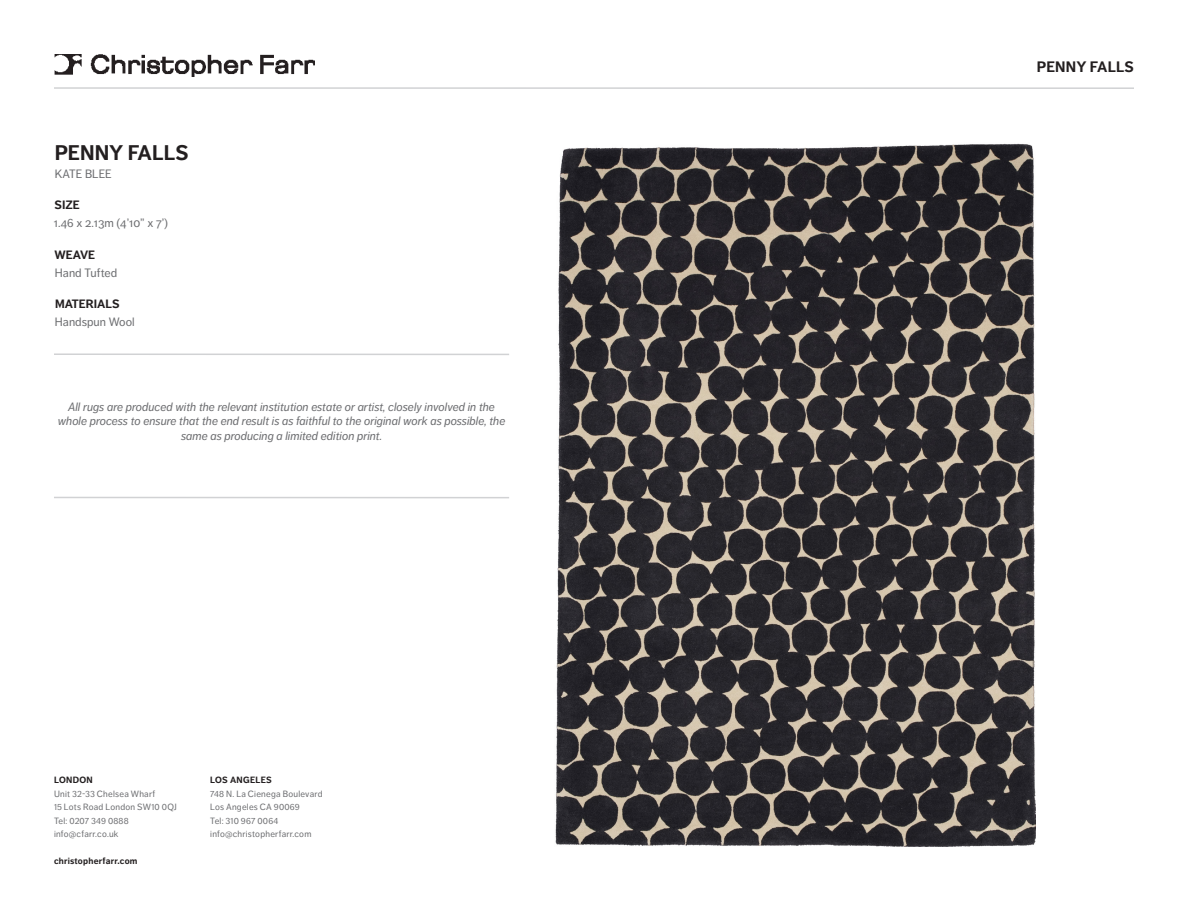
<style>
.page{position:relative;width:1188px;height:918px;background:#fff}
.page>*{position:absolute;margin:0;border:0;box-sizing:border-box;transform-origin:0 0}
.t1{font:700 21px "Dagny OT";color:#231f20}
.t2{font:700 15px "Dagny OT";letter-spacing:.005em;color:#231f20}
.t3{font:italic 12px/14.4px "Dagny OT";color:#6c6d70;text-align:center}
.t4{font:12px/18px "Dagny OT";color:#6c6d70}
.t5{font:9px/13.5px "Dagny OT";letter-spacing:.025em;color:#6c6d70}
.t6{font:700 9px "Dagny OT";letter-spacing:.025em;color:#231f20}
.s1{font-weight:700;color:#231f20}
</style>
<div class="page">
<img style="left:54px;top:54px;width:261px;height:23px">
<hr style="left:54px;top:87px;width:1080px;height:2px;background:#d1d2d4">
<img style="left:555px;top:143px;width:481px;height:703px">
<hr style="left:54px;top:353px;width:455px;height:2px;background:#d1d2d4">
<hr style="left:54px;top:497px;width:455px;height:1px;background:#d1d2d4">
<p class="t1" style="left:55px;top:140px;width:135px">PENNY FALLS</p>
<p class="t4" style="left:55px;top:165px;width:58px">KATE BLEE</p>
<p class="t4" style="left:54px;top:196px;width:116px"><span class="s1">SIZE<br></span>1.46 x 2.13m (4’10” x 7’)</p>
<p class="t4" style="left:55px;top:246px;width:64px"><span class="s1">WEAVE<br></span>Hand Tufted</p>
<p class="t4" style="left:55px;top:295px;width:81px"><span class="s1">MATERIALS<br></span>Handspun Wool</p>
<p class="t3" style="left:58px;top:399px;width:449px">All rugs are produced with the relevant institution estate or artist, closely involved in the whole process to ensure that the end result is as faithful to the original work as possible, the same as producing a limited edition print.</p>
<p class="t5" style="left:54px;top:773px;width:124px"><span class="s1">LONDON<br></span>Unit 32-33 Chelsea Wharf<br>15 Lots Road London SW10 0QJ<br>Tel: 0207 349 0888 info@cfarr.co.uk</p>
<p class="t6" style="left:54px;top:856px;width:85px">christopherfarr.com</p>
<p class="t5" style="left:210px;top:773px;width:114px"><span class="s1">LOS ANGELES<br></span>748 N. La Cienega Boulevard<br>Los Angeles CA 90069<br>Tel: 310 967 0064 info@christopherfarr.com</p>
<p class="t2" style="left:1037px;top:57px;width:98px">PENNY FALLS</p>
</div>
